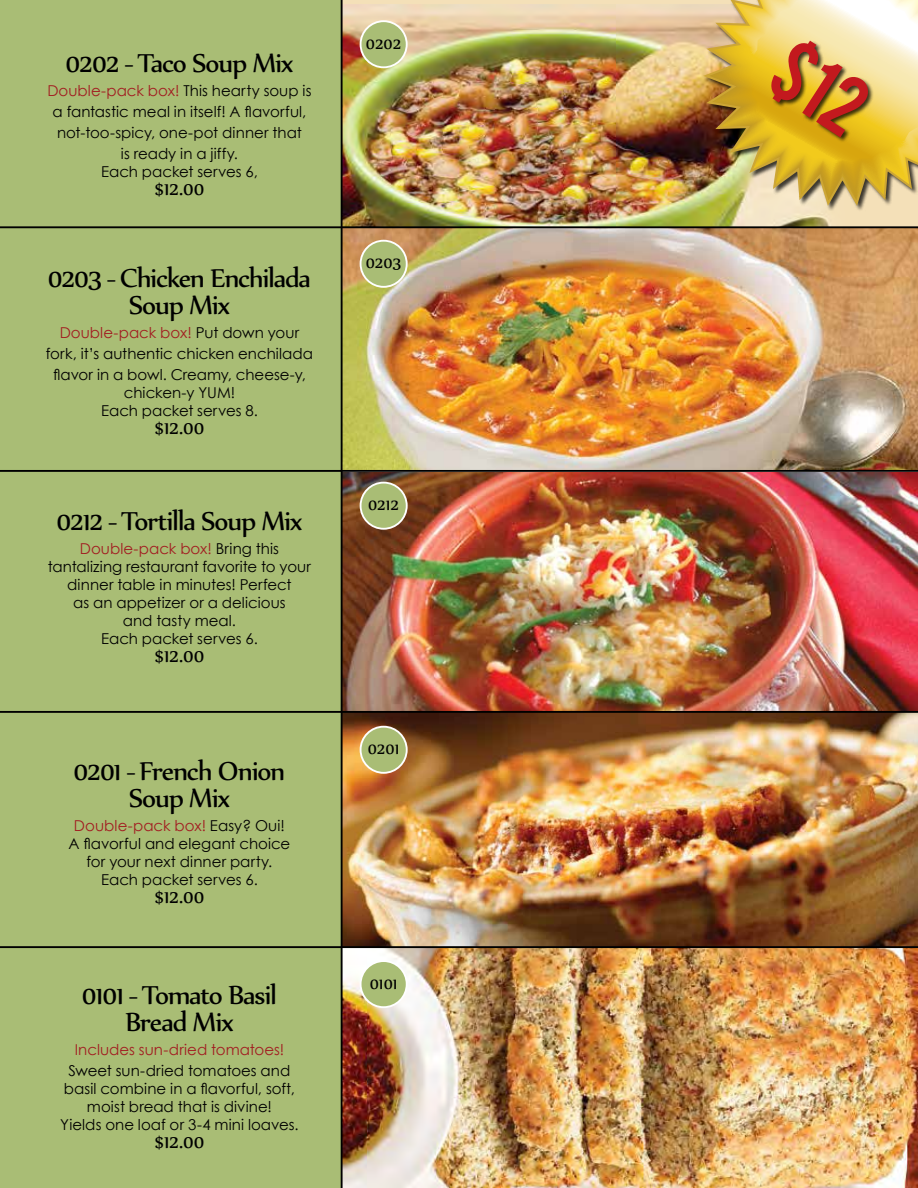
<style>
.page{position:relative;width:918px;height:1188px;background:#fff}
.page>*{position:absolute;margin:0;border:0;box-sizing:border-box;transform-origin:0 0}
.t1{font:31.5px/27px "Nyala";letter-spacing:-.04em;color:#000;text-align:center}
.t2{font:22.5px "Nyala";letter-spacing:-.01em;color:#000}
.t3{font:19.5px "Nyala";letter-spacing:-.005em;color:#000}
.t4{font:15px/18px "Century Gothic";color:#000;text-align:center}
.t5{font:15px "Century Gothic";color:#a21d21}
.s1{color:#a21d21}
</style>
<div class="page">
<div style="left:341px;top:0;width:577px;height:227px;background:#f4e0b8"></div>
<img style="left:343px;top:5px;width:488px;height:221px">
<img style="left:343px;top:228px;width:575px;height:242px">
<img style="left:343px;top:472px;width:575px;height:716px">
<div style="left:0;top:0;width:342px;height:1188px;background:#a9bd75"></div>
<svg style="left:700px;top:5px;width:191px;height:203px"></svg>
<div style="left:361px;top:21px;width:46px;height:46px;background:#a9bd75;border-radius:50%"></div>
<div style="left:360px;top:20px;width:48px;height:48px;border:2px solid #fff;border-radius:50%"></div>
<div style="left:361px;top:241px;width:46px;height:46px;background:#a9bd75;border-radius:50%"></div>
<div style="left:360px;top:240px;width:48px;height:48px;border:2px solid #fff;border-radius:50%"></div>
<div style="left:361px;top:483px;width:46px;height:46px;background:#a9bd75;border-radius:50%"></div>
<div style="left:360px;top:482px;width:48px;height:48px;border:2px solid #fff;border-radius:50%"></div>
<div style="left:361px;top:727px;width:46px;height:46px;background:#a9bd75;border-radius:50%"></div>
<div style="left:360px;top:726px;width:48px;height:48px;border:2px solid #fff;border-radius:50%"></div>
<div style="left:361px;top:961px;width:46px;height:46px;background:#a9bd75;border-radius:50%"></div>
<div style="left:360px;top:960px;width:48px;height:48px;border:2px solid #fff;border-radius:50%"></div>
<hr style="left:341px;top:0;width:2px;height:1188px;background:#000">
<hr style="left:0;top:226px;width:918px;height:2px;background:#000">
<hr style="left:0;top:470px;width:918px;height:2px;background:#000">
<hr style="left:0;top:711px;width:918px;height:2px;background:#000">
<hr style="left:0;top:946px;width:918px;height:2px;background:#000">
<hr style="left:0;top:0;width:1px;height:1188px;background:#000">
<img style="left:706px;top:0;width:212px;height:203px">
<h1 class="t1" style="left:66px;top:48px;width:229px">0202 - Taco Soup Mix</h1>
<p class="t4" style="left:47px;top:80px;width:266px;line-height:21px"><span class="s1">Double-pack box!</span> This hearty soup is a fantastic meal in itself! A flavorful, not-too-spicy, one-pot dinner that<br>is ready in a jiffy.</p>
<p class="t4" style="left:101px;top:162px;width:158px">Each packet serves 6,</p>
<h2 class="t2" style="left:155px;top:175px;width:51px">$12.00</h2>
<h1 class="t1" style="left:48px;top:264px;width:265px">0203 - Chicken Enchilada<br>Soup Mix</h1>
<p class="t4" style="left:46px;top:322px;width:269px;line-height:21px"><span class="s1">Double-pack box!</span> Put down your fork, it’s authentic chicken enchilada flavor in a bowl. Creamy, cheese-y,</p>
<p class="t4" style="left:101px;top:383px;width:158px">chicken-y YUM!<br>Each packet serves 8.</p>
<h2 class="t2" style="left:155px;top:414px;width:51px">$12.00</h2>
<h1 class="t1" style="left:57px;top:506px;width:247px">0212 - Tortilla Soup Mix</h1>
<p class="t4" style="left:48px;top:539px;width:265px"><span class="s1">Double-pack box!</span> Bring this tantalizing restaurant favorite to your dinner table in minutes! Perfect<br>as an appetizer or a delicious<br>and tasty meal.<br>Each packet serves 6.</p>
<h2 class="t2" style="left:155px;top:642px;width:51px">$12.00</h2>
<h1 class="t1" style="left:74px;top:757px;width:213px">0201 - French Onion<br>Soup Mix</h1>
<p class="t4" style="left:69px;top:817px;width:223px"><span class="s1">Double-pack box!</span> Easy? Oui!<br>A flavorful and elegant choice for your next dinner party.<br>Each packet serves 6.</p>
<h2 class="t2" style="left:155px;top:883px;width:51px">$12.00</h2>
<h1 class="t1" style="left:82px;top:981px;width:196px">0101 - Tomato Basil<br>Bread Mix</h1>
<p class="t5" style="left:75px;top:1039px;width:211px">Includes sun-dried tomatoes!</p>
<p class="t4" style="left:60px;top:1062px;width:240px">Sweet sun-dried tomatoes and basil combine in a flavorful, soft, moist bread that is divine!<br>Yields one loaf or 3-4 mini loaves.</p>
<h2 class="t2" style="left:155px;top:1128px;width:51px">$12.00</h2>
<h3 class="t3" style="left:366px;top:31px;width:37px">0202</h3>
<h3 class="t3" style="left:366px;top:251px;width:37px">0203</h3>
<h3 class="t3" style="left:368px;top:493px;width:32px">0212</h3>
<h3 class="t3" style="left:368px;top:737px;width:33px">0201</h3>
<h3 class="t3" style="left:370px;top:971px;width:29px">0101</h3>
</div>
